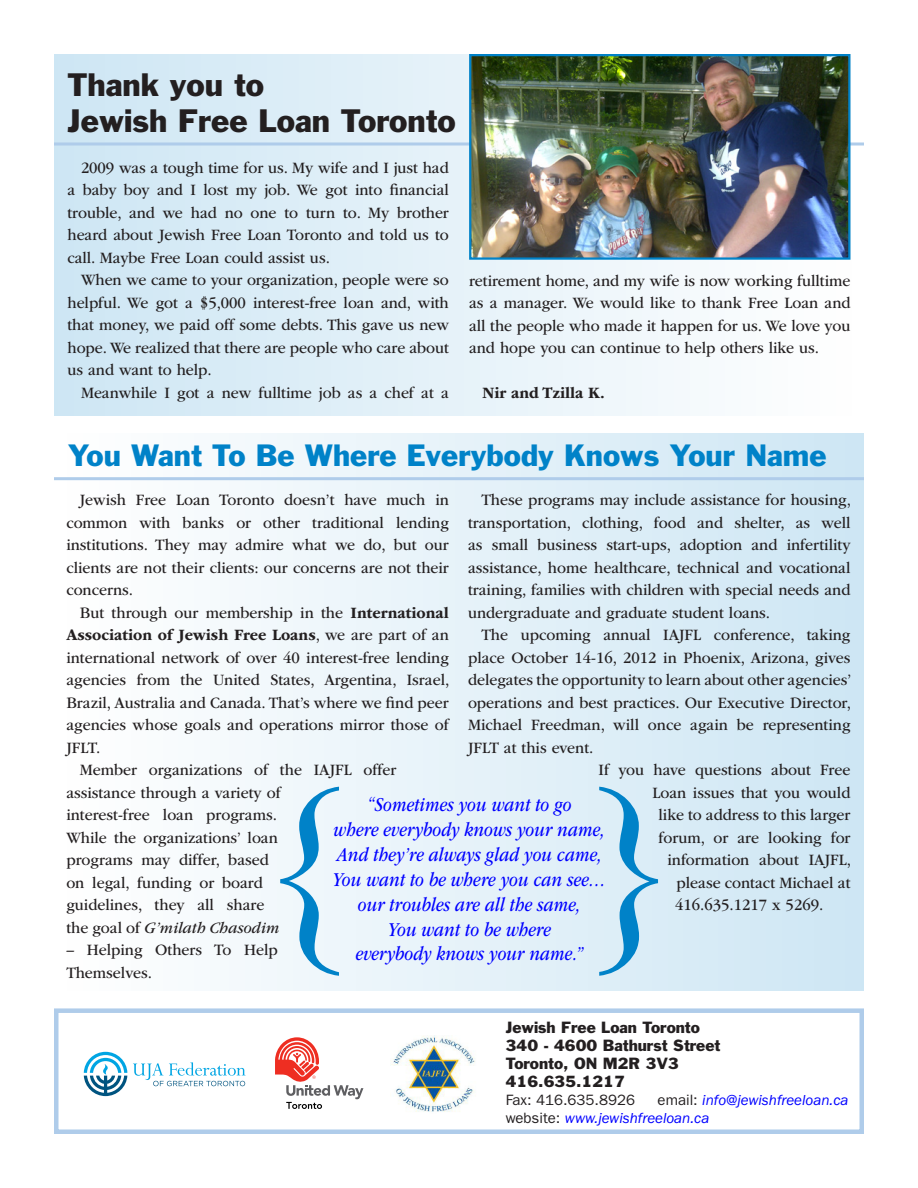
<style>
.page{position:relative;width:918px;height:1188px;background:#fff}
.page>*{position:absolute;margin:0;border:0;box-sizing:border-box;transform-origin:0 0}
.t1{font:206.1px "Baskerville";color:#0082c8;scale:1.05 1}
.t2{font:30px/36px "Franklin Gothic Std";color:#231f20}
.t3{font:28.5px "Franklin Gothic Std";color:#0082c8}
.t4{font:italic 20.55px/24.9px "ITC Garamond Std";color:#00f;text-align:center;scale:.83 1}
.t5{font:16.5px/22.5px "ITC Garamond Std";color:#231f20;text-align:justify;scale:.95 1}
.t6{font:700 16.5px "ITC Garamond Std";color:#231f20;scale:.95 1}
.t7{font:15px "Franklin Gothic Std";color:#231f20}
.t8{font:italic 15px "Franklin Gothic";color:#00f}
.t9{font:15px "Franklin Gothic";color:#231f20}
.s1{font-weight:700}
.s2{font-style:italic}
.s3{font-style:normal;color:#231f20}
</style>
<div class="page">
<div style="left:54px;top:1008px;width:810px;height:126px;border:4px solid #afccea"></div>
<svg style="left:84px;top:1052px;width:43px;height:44px"></svg>
<svg style="left:133px;top:1062px;width:113px;height:24px"></svg>
<svg style="left:275px;top:1037px;width:88px;height:72px"></svg>
<img style="left:391px;top:1035px;width:84px;height:77px">
<div style="left:54px;top:54px;width:810px;height:362px;background:linear-gradient(to right,#cee6f4,#fefefe)"></div>
<svg style="left:54px;top:142px;width:810px;height:4px;background:#b9d3ec"></svg>
<div style="left:54px;top:434px;width:810px;height:558px;background:linear-gradient(to right,#fff,#cde6f4)"></div>
<hr style="left:54px;top:477px;width:810px;height:3px;background:#afccea">
<img style="left:472px;top:57px;width:375px;height:200px">
<div style="left:469px;top:54px;width:381px;height:206px;border:2px solid #0082c8"></div>
<p class="t2" style="left:68px;top:67px;width:390px">Thank you to<br>Jewish Free Loan Toronto</p>
<p class="t5" style="left:68px;top:157px;width:403px;text-indent:14px">2009 was a tough time for us. My wife and I just had a baby boy and I lost my job. We got into financial trouble, and we had no one to turn to. My brother heard about Jewish Free Loan Toronto and told us to call. Maybe Free Loan could assist us.</p>
<p class="t5" style="left:68px;top:269px;width:403px;text-indent:14px">When we came to your organization, people were so helpful. We got a $5,000 interest-free loan and, with that money, we paid off some debts. This gave us new hope. We realized that there are people who care about us and want to help.</p>
<p class="t5" style="left:81px;top:382px;width:389px">Meanwhile I got a new fulltime job as a chef at a</p>
<p class="t5" style="left:469px;top:270px;width:403px">retirement home, and my wife is now working fulltime as a manager. We would like to thank Free Loan and all the people who made it happen for us. We love you and hope you can continue to help others like us.</p>
<p class="t6" style="left:483px;top:384px;width:130px">Nir and Tzilla K.</p>
<p class="t3" style="left:68px;top:437px;width:760px">You Want To Be Where Everybody Knows Your Name</p>
<p class="t5" style="left:66px;top:489px;width:404px;text-indent:14px">Jewish Free Loan Toronto doesn’t have much in common with banks or other traditional lending institutions. They may admire what we do, but our clients are not their clients: our concerns are not their concerns.</p>
<p class="t5" style="left:66px;top:601px;width:405px;text-indent:14px">But through our membership in the <span class="s1">International Association of Jewish Free Loans</span>, we are part of an international network of over 40 interest-free lending agencies from the United States, Argentina, Israel, Brazil, Australia and Canada. That’s where we find peer agencies whose goals and operations mirror those of JFLT.</p>
<p class="t5" style="left:66px;top:759px;width:349px;text-align:left;text-indent:14px">Member organizations of the IAJFL offer assistance through a variety of<br>interest-free loan programs.<br>While the organizations’ loan<br>programs may differ, based<br>on legal, funding or board<br>guidelines, they all share<br>the goal of <span class="s2">G’milath Chasodim</span></p>
<p class="t5" style="left:66px;top:939px;width:224px">– Helping Others To Help<br>Themselves.</p>
<p class="t5" style="left:468px;top:489px;width:405px;text-indent:14px">These programs may include assistance for housing, transportation, clothing, food and shelter, as well as small business start-ups, adoption and infertility assistance, home healthcare, technical and vocational training, families with children with special needs and undergraduate and graduate student loans.</p>
<p class="t5" style="left:468px;top:624px;width:405px;text-indent:14px">The upcoming annual IAJFL conference, taking place October 14-16, 2012 in Phoenix, Arizona, gives delegates the opportunity to learn about other agencies’ operations and best practices. Our Executive Director, Michael Freedman, will once again be representing JFLT at this event.</p>
<p class="t5" style="left:598px;top:759px;width:267px">If you have questions about Free</p>
<p class="t5" style="left:652px;top:781px;width:210px">Loan issues that you would</p>
<p class="t5" style="left:658px;top:804px;width:204px">like to address to this larger</p>
<p class="t5" style="left:658px;top:826px;width:204px">forum, or are looking for</p>
<p class="t5" style="left:668px;top:849px;width:195px">information about IAJFL,</p>
<p class="t5" style="left:676px;top:871px;width:185px">please contact Michael at</p>
<p class="t5" style="left:675px;top:894px;width:158px">416.635.1217 x 5269.</p>
<p class="t1" style="left:258px;top:737px;width:100px">{</p>
<p class="t1" style="left:577px;top:737px;width:100px">}</p>
<p class="t4" style="left:333px;top:793px;width:329px">“Sometimes you want to go<br>where everybody knows your name,</p>
<p class="t4" style="left:336px;top:842px;width:321px">And they’re always glad you came,</p>
<p class="t4" style="left:332px;top:867px;width:331px">You want to be where you can see… our troubles are all the same,</p>
<p class="t4" style="left:355px;top:917px;width:276px">You want to be where everybody knows your name.”</p>
<p class="t7" style="left:506px;top:1018px;width:196px">Jewish Free Loan Toronto</p>
<p class="t7" style="left:506px;top:1036px;width:216px">340 - 4600 Bathurst Street</p>
<p class="t7" style="left:506px;top:1054px;width:175px">Toronto, ON M2R 3V3</p>
<p class="t7" style="left:506px;top:1072px;width:121px">416.635.1217</p>
<p class="t9" style="left:506px;top:1092px;width:131px">Fax: 416.635.8926</p>
<p class="t8" style="left:658px;top:1092px;width:192px"><span class="s3">email:</span> info@jewishfreeloan.ca</p>
<p class="t8" style="left:506px;top:1110px;width:205px"><span class="s3">website:</span> www.jewishfreeloan.ca</p>
</div>
